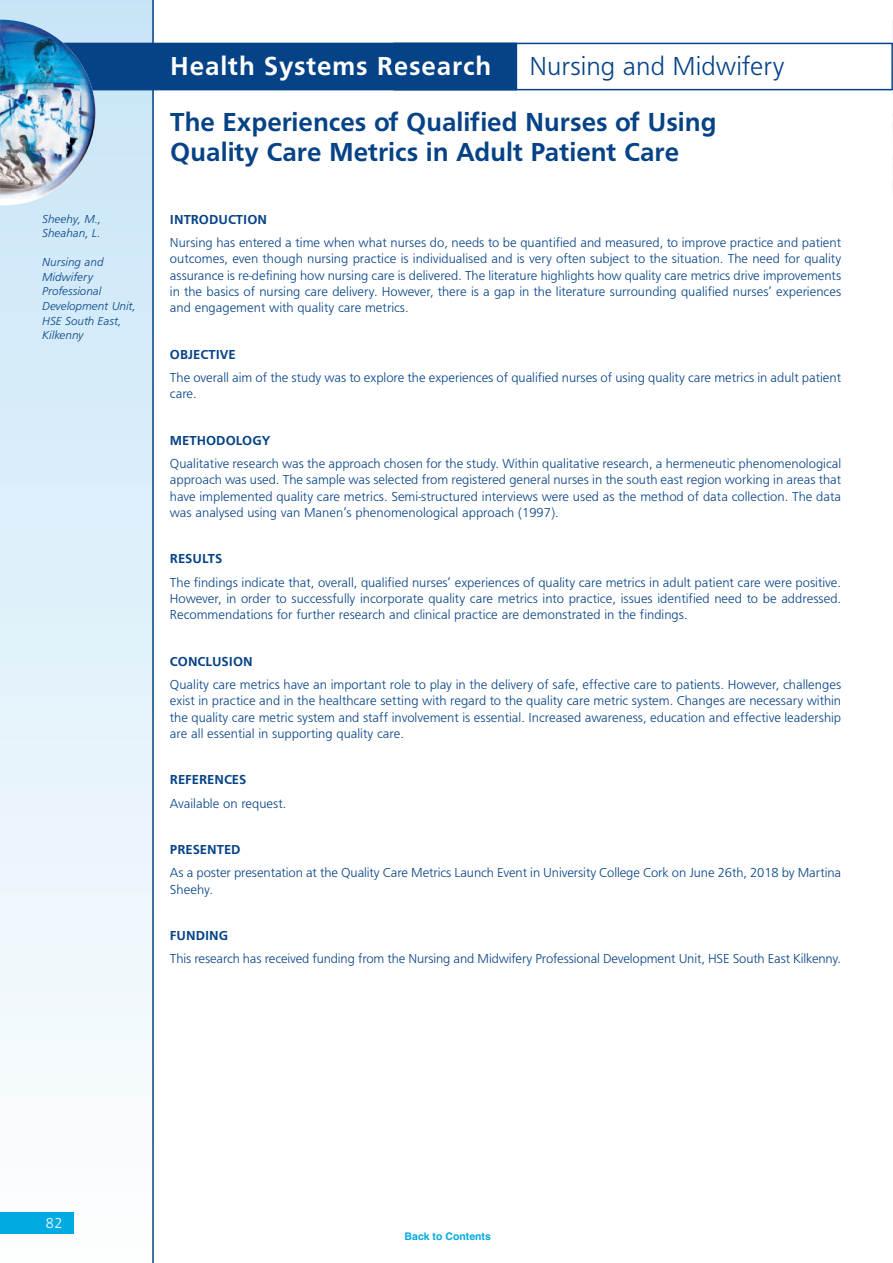
<style>
.page{position:relative;width:893px;height:1263px;background:#fff}
.page>*{position:absolute;margin:0;border:0;box-sizing:border-box;transform-origin:0 0}
.t1{font:27px/30px "Frugal Sans Bold DTC";color:#054286}
.t2{font:27px "Frugal Sans Bold DTC";letter-spacing:.03em;color:#fff}
.t3{font:27px "Frugal Sans Light DTC";color:#054286}
.t4{font:15px "Frugal Sans Light DTC";color:#fff}
.t5{font:13.5px/16.4px "Frugal Sans Light DTC";color:#054286;text-align:justify}
.t6{font:13.5px "Frugal Sans Bold DTC";color:#054286}
.t7{font:12px/14.5px "Frugal Sans Light Italic DTC";color:#054286}
.t8{font:700 10.5px "Helvetica";color:#00aae2}
</style>
<div class="page">
<div style="left:0;top:0;width:153px;height:1263px;background:linear-gradient(to bottom,#c5e4f6,#fefefe)"></div>
<div style="left:35px;top:44px;width:481px;height:45px;background:#054286"></div>
<div style="left:33px;top:43px;width:484px;height:47px;border:2px solid #054286"></div>
<svg style="left:0;top:199px;width:95px;height:6px"></svg>
<img style="left:0;top:20px;width:95px;height:179px">
<div style="left:394px;top:43px;width:499px;height:47px;border:2px solid #054286"></div>
<hr style="left:152px;top:0;width:2px;height:1263px;background:#054286">
<div style="left:0;top:1212px;width:74px;height:21px;background:#00aae2"></div>
<img style="left:892px;top:20px;width:1px;height:167px">
<p class="t7" style="left:42px;top:211px;width:60px">Sheehy, M.,<br>Sheahan, L.</p>
<p class="t7" style="left:42px;top:255px;width:95px">Nursing and<br>Midwifery<br>Professional<br>Development Unit,<br>HSE South East,<br>Kilkenny</p>
<h1 class="t2" style="left:170px;top:50px;width:322px">Health Systems Research</h1>
<h1 class="t3" style="left:530px;top:50px;width:256px">Nursing and Midwifery</h1>
<h1 class="t1" style="left:170px;top:107px;width:548px">The Experiences of Qualified Nurses of Using<br>Quality Care Metrics in Adult Patient Care</h1>
<p class="t6" style="left:170px;top:211px;width:99px">INTRODUCTION</p>
<p class="t5" style="left:170px;top:234px;width:673px">Nursing has entered a time when what nurses do, needs to be quantified and measured, to improve practice and patient outcomes, even though nursing practice is individualised and is very often subject to the situation. The need for quality assurance is re-defining how nursing care is delivered. The literature highlights how quality care metrics drive improvements in the basics of nursing care delivery. However, there is a gap in the literature surrounding qualified nurses’ experiences and engagement with quality care metrics.</p>
<p class="t6" style="left:170px;top:346px;width:67px">OBJECTIVE</p>
<p class="t5" style="left:170px;top:369px;width:673px">The overall aim of the study was to explore the experiences of qualified nurses of using quality care metrics in adult patient care.</p>
<p class="t6" style="left:170px;top:432px;width:102px">METHODOLOGY</p>
<p class="t5" style="left:170px;top:455px;width:673px">Qualitative research was the approach chosen for the study. Within qualitative research, a hermeneutic phenomenological approach was used. The sample was selected from registered general nurses in the south east region working in areas that have implemented quality care metrics. Semi-structured interviews were used as the method of data collection. The data was analysed using van Manen’s phenomenological approach (1997).</p>
<p class="t6" style="left:170px;top:551px;width:54px">RESULTS</p>
<p class="t5" style="left:170px;top:574px;width:673px">The findings indicate that, overall, qualified nurses’ experiences of quality care metrics in adult patient care were positive.<br>However, in order to successfully incorporate quality care metrics into practice, issues identified need to be addressed.<br>Recommendations for further research and clinical practice are demonstrated in the findings.</p>
<p class="t6" style="left:170px;top:653px;width:84px">CONCLUSION</p>
<p class="t5" style="left:170px;top:676px;width:673px">Quality care metrics have an important role to play in the delivery of safe, effective care to patients. However, challenges exist in practice and in the healthcare setting with regard to the quality care metric system. Changes are necessary within the quality care metric system and staff involvement is essential. Increased awareness, education and effective leadership are all essential in supporting quality care.</p>
<p class="t6" style="left:170px;top:772px;width:78px">REFERENCES</p>
<p class="t5" style="left:170px;top:795px;width:118px">Available on request.</p>
<p class="t6" style="left:170px;top:841px;width:72px">PRESENTED</p>
<p class="t5" style="left:170px;top:864px;width:673px">As a poster presentation at the Quality Care Metrics Launch Event in University College Cork on June 26th, 2018 by Martina<br>Sheehy.</p>
<p class="t6" style="left:170px;top:927px;width:60px">FUNDING</p>
<p class="t5" style="left:170px;top:950px;width:673px">This research has received funding from the Nursing and Midwifery Professional Development Unit, HSE South East Kilkenny.</p>
<p class="t4" style="left:46px;top:1213px;width:18px">82</p>
<p class="t8" style="left:405px;top:1230px;width:88px">Back to Contents</p>
</div>
